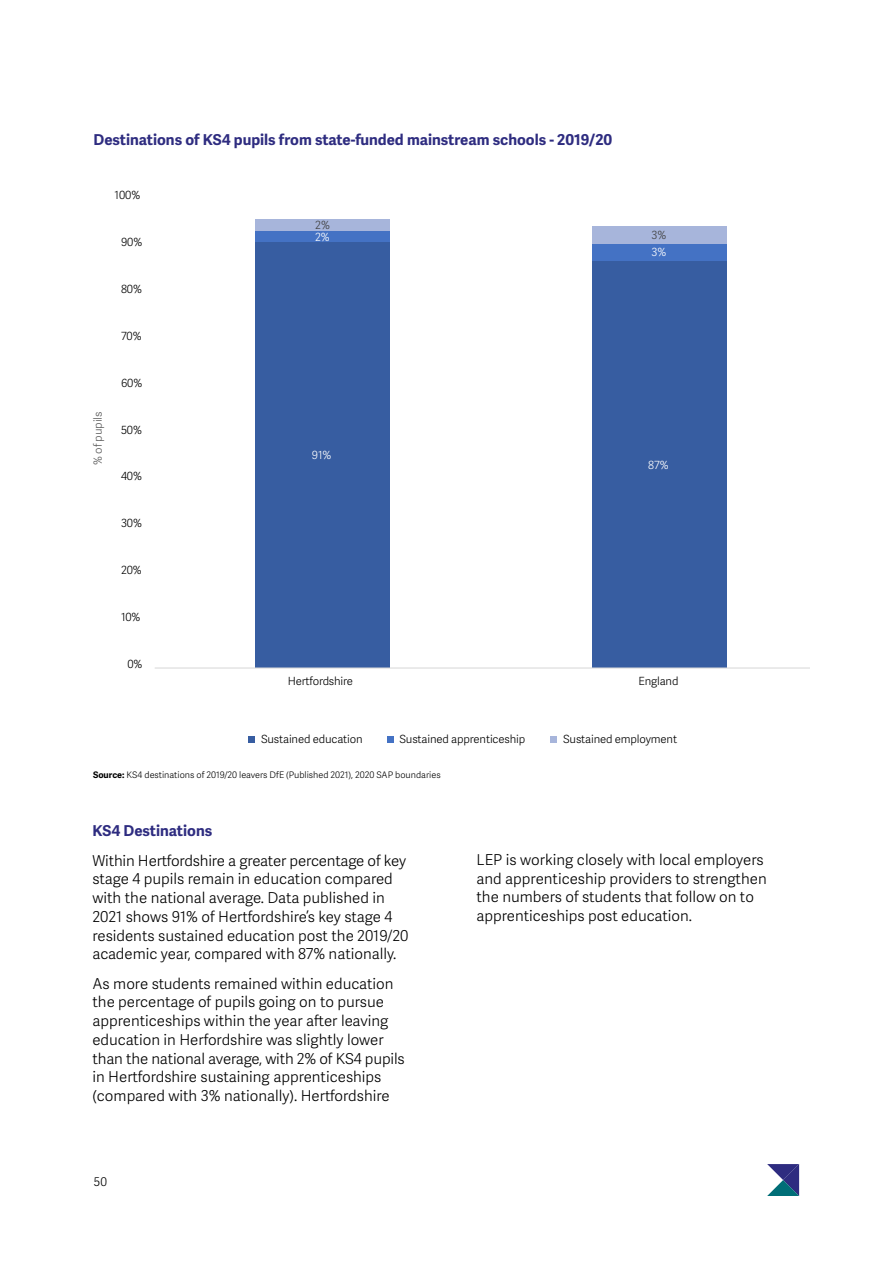
<style>
.page{position:relative;width:893px;height:1263px;background:#fff}
.page>*{position:absolute;margin:0;border:0;box-sizing:border-box;transform-origin:0 0}
.BODY_COPY{font:300 15px/18.8px "Adelle Sans";color:#000}
.BODY_COPY-2{font:700 15px "Adelle Sans";color:#2e2c80}
.t1{font:300 12px "Adelle Sans";color:#000}
.t2{font:300 11.25px "Adelle Sans";letter-spacing:-.015em;color:#000}
.t3{font:300 11.25px "Adelle Sans";color:#fff}
.t4{font:300 11.25px "Adelle Sans";letter-spacing:-.005em;color:#595959}
.t5{font:300 11.25px "Adelle Sans";color:#404040}
.BODY_COPY-3{font:300 9px "Adelle Sans";color:#000}
.s1{font-weight:700}
</style>
<div class="page">
<svg style="left:767px;top:1164px;width:32px;height:32px"></svg>
<div style="left:592px;top:261px;width:134px;height:407px;background:#375da1"></div>
<div style="left:256px;top:242px;width:134px;height:426px;background:#375da1"></div>
<div style="left:592px;top:243px;width:134px;height:18px;background:#4472c4"></div>
<div style="left:256px;top:230px;width:134px;height:12px;background:#4472c4"></div>
<div style="left:592px;top:226px;width:134px;height:17px;background:#a7b5db"></div>
<div style="left:256px;top:219px;width:134px;height:11px;background:#a7b5db"></div>
<hr style="left:155px;top:667px;width:654px;height:1px;background:#d9d9d9">
<div style="left:248px;top:736px;width:7px;height:7px;background:#375da1"></div>
<div style="left:387px;top:736px;width:7px;height:7px;background:#4472c4"></div>
<div style="left:550px;top:736px;width:7px;height:7px;background:#a7b5db"></div>
<p class="BODY_COPY-2" style="left:94px;top:130px;width:520px">Destinations of KS4 pupils from state-funded mainstream schools - 2019/20</p>
<p class="t2" style="left:115px;top:189px;width:27px">100%</p>
<p class="t2" style="left:121px;top:236px;width:23px">90%</p>
<p class="t2" style="left:121px;top:283px;width:22px">80%</p>
<p class="t4" style="left:91px;top:465px;width:55px;rotate:-90deg">% of pupils</p>
<p class="t2" style="left:121px;top:329px;width:22px">70%</p>
<p class="t2" style="left:121px;top:376px;width:23px">60%</p>
<p class="t2" style="left:121px;top:423px;width:22px">50%</p>
<p class="t2" style="left:121px;top:470px;width:22px">40%</p>
<p class="t2" style="left:121px;top:517px;width:22px">30%</p>
<p class="t2" style="left:121px;top:563px;width:22px">20%</p>
<p class="t2" style="left:121px;top:610px;width:21px">10%</p>
<p class="t2" style="left:127px;top:657px;width:17px">0%</p>
<p class="t5" style="left:315px;top:218px;width:16px">2%</p>
<p class="t3" style="left:315px;top:230px;width:16px">2%</p>
<p class="t3" style="left:312px;top:449px;width:21px">91%</p>
<p class="t5" style="left:651px;top:229px;width:16px">3%</p>
<p class="t3" style="left:651px;top:246px;width:16px">3%</p>
<p class="t3" style="left:648px;top:459px;width:22px">87%</p>
<p class="t2" style="left:288px;top:674px;width:66px">Hertfordshire</p>
<p class="t2" style="left:639px;top:674px;width:41px">England</p>
<p class="t2" style="left:261px;top:733px;width:103px">Sustained education</p>
<p class="t2" style="left:399px;top:733px;width:127px">Sustained apprenticeship</p>
<p class="t2" style="left:563px;top:733px;width:116px">Sustained employment</p>
<p class="BODY_COPY-3" style="left:93px;top:769px;width:349px"><span class="s1">Source:</span> KS4 destinations of 2019/20 leavers DfE (Published 2021), 2020 SAP boundaries</p>
<p class="BODY_COPY-2" style="left:92px;top:822px;width:121px">KS4 Destinations</p>
<p class="BODY_COPY" style="left:92px;top:851px;width:317px">Within Hertfordshire a greater percentage of key stage 4 pupils remain in education compared with the national average. Data published in 2021 shows 91% of Hertfordshire’s key stage 4 residents sustained education post the 2019/20 academic year, compared with 87% nationally.</p>
<p class="BODY_COPY" style="left:92px;top:974px;width:314px">As more students remained within education the percentage of pupils going on to pursue apprenticeships within the year after leaving education in Herfordshire was slightly lower than the national average, with 2% of KS4 pupils in Hertfordshire sustaining apprenticeships (compared with 3% nationally). Hertfordshire</p>
<p class="t1" style="left:94px;top:1175px;width:15px">50</p>
<p class="BODY_COPY" style="left:476px;top:851px;width:292px">LEP is working closely with local employers and apprenticeship providers to strengthen the numbers of students that follow on to apprenticeships post education.</p>
</div>
